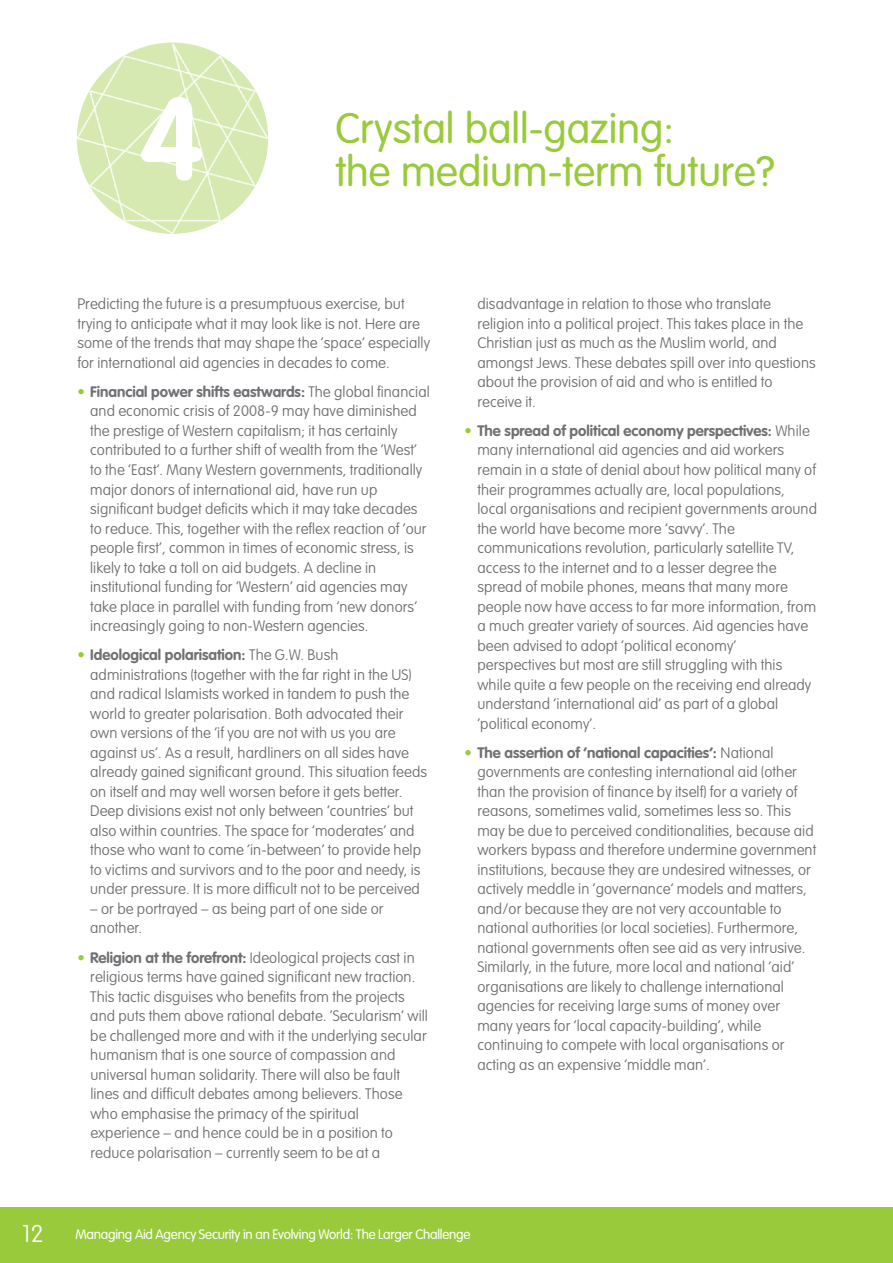
<style>
.page{position:relative;width:893px;height:1263px;background:#fff}
.page>*{position:absolute;margin:0;border:0;box-sizing:border-box;transform-origin:0 0}
.t1{font:700 114.45px "VAG Rounded Std";color:#fff}
.t2{font:300 42px/43.5px "VAG Rounded Std";color:#99ca3b}
.t3{font:100 24px "VAG Rounded Std";color:#fff}
.t4{font:100 15px/19.5px "VAG Rounded Std";letter-spacing:.005em;color:#717074}
.t5{font:300 13.5px "VAG Rounded Std";letter-spacing:-.02em;color:#fff}
.s1{font-weight:700;color:#99ca3b}
.s2{font-weight:700}
</style>
<div class="page">
<div style="left:0;top:1208px;width:892px;height:55px;background:#99ca3b"></div>
<img style="left:77px;top:43px;width:191px;height:190px;border-radius:50%">
<h1 class="t1" style="left:139px;top:72px;width:66px">4</h1>
<h2 class="t2" style="left:335px;top:108px;width:441px">Crystal ball-gazing:<br>the medium-term future?</h2>
<p class="t4" style="left:77px;top:295px;width:354px">Predicting the future is a presumptuous exercise, but trying to anticipate what it may look like is not. Here are some of the trends that may shape the ‘space’ especially for international aid agencies in decades to come.</p>
<p class="t4" style="left:90px;top:382px;width:341px;text-indent:-13px"><span class="s1">•</span> <span class="s2">Financial power shifts eastwards:</span> The global financial and economic crisis of 2008-9 may have diminished the prestige of Western capitalism; it has certainly contributed to a further shift of wealth from the ‘West’ to the ‘East’. Many Western governments, traditionally major donors of international aid, have run up significant budget deficits which it may take decades to reduce. This, together with the reflex reaction of ‘our people first’, common in times of economic stress, is likely to take a toll on aid budgets. A decline in institutional funding for ‘Western’ aid agencies may take place in parallel with funding from ‘new donors’ increasingly going to non-Western agencies.</p>
<p class="t4" style="left:90px;top:646px;width:338px;text-indent:-13px"><span class="s1">•</span> <span class="s2">Ideological polarisation:</span> The G.W. Bush administrations (together with the far right in the US) and radical Islamists worked in tandem to push the world to greater polarisation. Both advocated their own versions of the ‘if you are not with us you are against us’. As a result, hardliners on all sides have already gained significant ground. This situation feeds on itself and may well worsen before it gets better.<br>Deep divisions exist not only between ‘countries’ but also within countries. The space for ‘moderates’ and those who want to come ‘in-between’ to provide help to victims and survivors and to the poor and needy, is under pressure. It is more difficult not to be perceived</p>
<p class="t4" style="left:90px;top:899px;width:295px">– or be portrayed – as being part of one side or another.</p>
<p class="t4" style="left:90px;top:948px;width:339px;text-indent:-13px"><span class="s1">•</span> <span class="s2">Religion at the forefront:</span> Ideological projects cast in religious terms have gained significant new traction.<br>This tactic disguises who benefits from the projects and puts them above rational debate. ‘Secularism’ will be challenged more and with it the underlying secular humanism that is one source of compassion and universal human solidarity. There will also be fault lines and difficult debates among believers. Those who emphasise the primacy of the spiritual experience – and hence could be in a position to reduce polarisation – currently seem to be at a</p>
<p class="t4" style="left:477px;top:295px;width:340px">disadvantage in relation to those who translate religion into a political project. This takes place in the Christian just as much as the Muslim world, and amongst Jews. These debates spill over into questions about the provision of aid and who is entitled to receive it.</p>
<p class="t4" style="left:477px;top:421px;width:341px;text-indent:-13px"><span class="s1">•</span> <span class="s2">The spread of political economy perspectives:</span> While many international aid agencies and aid workers remain in a state of denial about how political many of their programmes actually are, local populations, local organisations and recipient governments around the world have become more ‘savvy’. The communications revolution, particularly satellite TV, access to the internet and to a lesser degree the spread of mobile phones, means that many more people now have access to far more information, from a much greater variety of sources. Aid agencies have been advised to adopt ‘political economy’ perspectives but most are still struggling with this while quite a few people on the receiving end already understand ‘international aid’ as part of a global ‘political economy’.</p>
<p class="t4" style="left:477px;top:743px;width:340px;text-indent:-13px"><span class="s1">•</span> <span class="s2">The assertion of ‘national capacities’:</span> National governments are contesting international aid (other than the provision of finance by itself) for a variety of reasons, sometimes valid, sometimes less so. This may be due to perceived conditionalities, because aid workers bypass and therefore undermine government institutions, because they are undesired witnesses, or actively meddle in ‘governance’ models and matters, and/or because they are not very accountable to national authorities (or local societies). Furthermore, national governments often see aid as very intrusive.<br>Similarly, in the future, more local and national ‘aid’ organisations are likely to challenge international agencies for receiving large sums of money over many years for ‘local capacity-building’, while continuing to compete with local organisations or acting as an expensive ‘middle man’.</p>
<h3 class="t3" style="left:22px;top:1220px;width:23px">12</h3>
<p class="t5" style="left:76px;top:1226px;width:396px">Managing Aid Agency Security in an Evolving World: The Larger Challenge</p>
</div>
